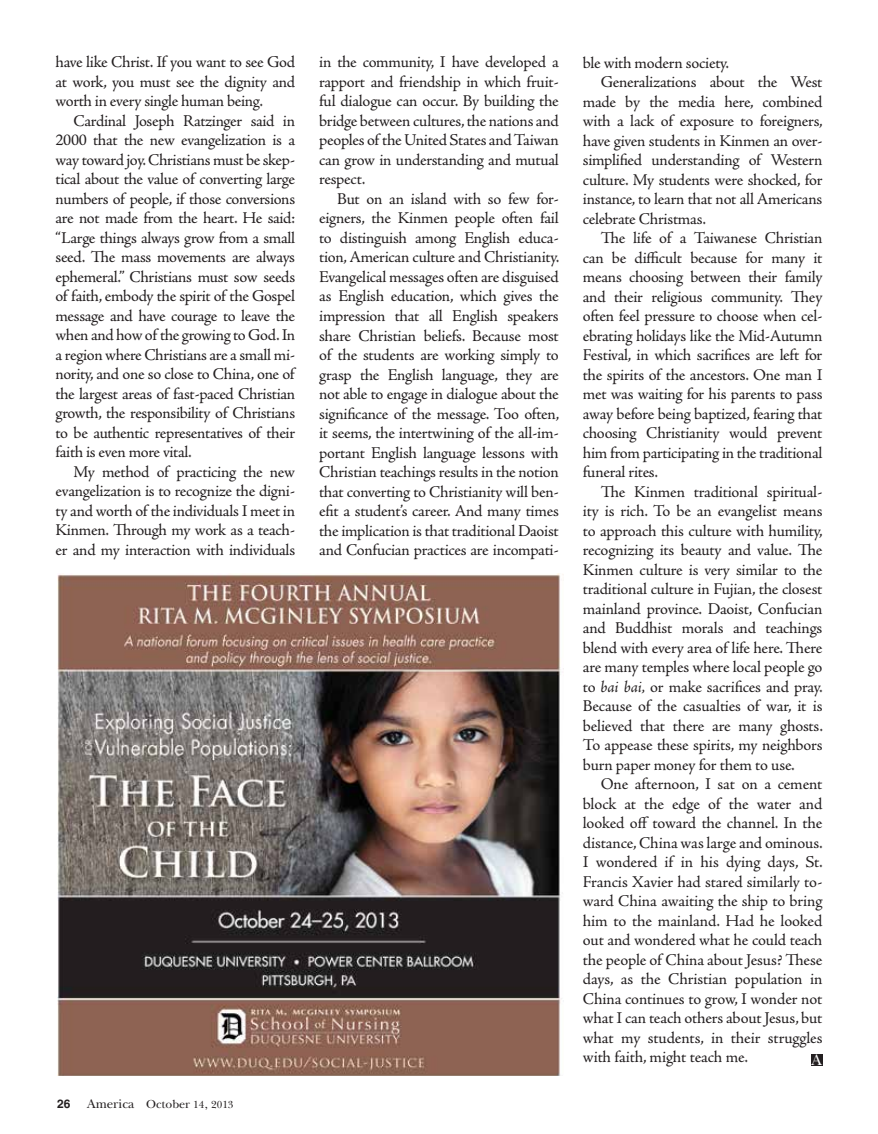
<style>
.page{position:relative;width:878px;height:1134px;background:#fff}
.page>*{position:absolute;margin:0;border:0;box-sizing:border-box;transform-origin:0 0}
.t1{font:16.5px/19.5px "Adobe Jenson Pro";letter-spacing:-.015em;color:#231f20;text-align:justify}
.t2{font:15.45px "New Baskerville ITC";color:#fff}
.t3{font:12.75px "New Baskerville ITC";color:#231f20}
.s1{font-family:"Helvetica LT Std";font-weight:700;font-size:12px}
.s2{font-size:12px}
.s3{font-size:10.5px}
.s4{font-style:italic}
</style>
<div class="page">
<div style="left:810px;top:1055px;width:12px;height:11px;background:#231f20"></div>
<img style="left:57px;top:574px;width:507px;height:502px">
<p class="t1" style="left:56px;top:53px;width:241px">have like Christ. If you want to see God at work, you must see the dignity and worth in every single human being.</p>
<p class="t1" style="left:56px;top:111px;width:241px;text-indent:18px">Cardinal Joseph Ratzinger said in 2000 that the new evangelization is a way toward joy. Christians must be skep&shy;tical about the value of converting large numbers of people, if those conversions are not made from the heart. He said: “Large things always grow from a small seed. The mass movements are always ephemeral.” Christians must sow seeds of faith, embody the spirit of the Gospel message and have courage to leave the when and how of the growing to God. In a region where Christians are a small mi&shy;nority, and one so close to China, one of the largest areas of fast-paced Christian growth, the responsibility of Christians to be authentic representatives of their faith is even more vital.</p>
<p class="t1" style="left:56px;top:462px;width:241px;text-indent:18px">My method of practicing the new evangelization is to recognize the digni&shy;ty and worth of the individuals I meet in Kinmen. Through my work as a teach&shy;er and my interaction with individuals</p>
<p class="t1" style="left:319px;top:53px;width:241px">in the community, I have developed a rapport and friendship in which fruit&shy;ful dialogue can occur. By building the bridge between cultures, the nations and peoples of the United States and Taiwan can grow in understanding and mutual respect.</p>
<p class="t1" style="left:319px;top:189px;width:242px;text-indent:18px">But on an island with so few for&shy;eigners, the Kinmen people often fail to distinguish among English educa&shy;tion, American culture and Christianity.<br>Evangelical messages often are disguised as English education, which gives the impression that all English speakers share Christian beliefs. Because most of the students are working simply to grasp the English language, they are not able to engage in dialogue about the significance of the message. Too often, it seems, the intertwining of the all-im&shy;portant English language lessons with Christian teachings results in the notion that converting to Christianity will ben&shy;efit a student’s career. And many times the implication is that traditional Daoist and Confucian practices are incompati-</p>
<p class="t3" style="left:57px;top:1097px;width:178px"><span class="s1">26</span> America <span class="s2">October</span> <span class="s3">14</span>, <span class="s3">2013</span></p>
<p class="t1" style="left:583px;top:53px;width:148px">ble with modern society.</p>
<p class="t1" style="left:601px;top:72px;width:223px">Generalizations about the West</p>
<p class="t1" style="left:583px;top:92px;width:241px">made by the media here, combined</p>
<p class="t1" style="left:583px;top:111px;width:241px">with a lack of exposure to foreigners,</p>
<p class="t1" style="left:583px;top:131px;width:241px">have given students in Kinmen an over-</p>
<p class="t1" style="left:583px;top:150px;width:241px">simplified understanding of Western</p>
<p class="t1" style="left:583px;top:170px;width:241px">culture. My students were shocked, for</p>
<p class="t1" style="left:583px;top:189px;width:241px">instance, to learn that not all Americans</p>
<p class="t1" style="left:583px;top:209px;width:125px">celebrate Christmas.</p>
<p class="t1" style="left:601px;top:228px;width:223px">The life of a Taiwanese Christian</p>
<p class="t1" style="left:583px;top:248px;width:241px">can be difficult because for many it</p>
<p class="t1" style="left:583px;top:267px;width:241px">means choosing between their family</p>
<p class="t1" style="left:583px;top:287px;width:241px">and their religious community. They</p>
<p class="t1" style="left:583px;top:306px;width:241px">often feel pressure to choose when cel-</p>
<p class="t1" style="left:583px;top:326px;width:241px">ebrating holidays like the Mid-Autumn</p>
<p class="t1" style="left:583px;top:345px;width:241px">Festival, in which sacrifices are left for</p>
<p class="t1" style="left:583px;top:365px;width:241px">the spirits of the ancestors. One man I</p>
<p class="t1" style="left:583px;top:384px;width:241px">met was waiting for his parents to pass</p>
<p class="t1" style="left:583px;top:404px;width:241px">away before being baptized, fearing that</p>
<p class="t1" style="left:583px;top:423px;width:241px">choosing Christianity would prevent</p>
<p class="t1" style="left:583px;top:443px;width:241px">him from participating in the traditional</p>
<p class="t1" style="left:583px;top:462px;width:77px">funeral rites.</p>
<p class="t1" style="left:601px;top:482px;width:223px">The Kinmen traditional spiritual-</p>
<p class="t1" style="left:583px;top:502px;width:241px">ity is rich. To be an evangelist means</p>
<p class="t1" style="left:583px;top:521px;width:241px">to approach this culture with humility,</p>
<p class="t1" style="left:583px;top:541px;width:241px">recognizing its beauty and value. The</p>
<p class="t1" style="left:583px;top:560px;width:241px">Kinmen culture is very similar to the</p>
<p class="t1" style="left:583px;top:580px;width:241px">traditional culture in Fujian, the closest</p>
<p class="t1" style="left:583px;top:599px;width:241px">mainland province. Daoist, Confucian</p>
<p class="t1" style="left:583px;top:619px;width:241px">and Buddhist morals and teachings</p>
<p class="t1" style="left:583px;top:638px;width:241px">blend with every area of life here. There</p>
<p class="t1" style="left:583px;top:658px;width:241px">are many temples where local people go</p>
<p class="t1" style="left:583px;top:677px;width:241px">to <span class="s4">bai bai,</span> or make sacrifices and pray.</p>
<p class="t1" style="left:582px;top:697px;width:241px">Because of the casualties of war, it is</p>
<p class="t1" style="left:582px;top:716px;width:242px">believed that there are many ghosts.</p>
<p class="t1" style="left:582px;top:736px;width:241px">To appease these spirits, my neighbors</p>
<p class="t1" style="left:582px;top:755px;width:213px">burn paper money for them to use.</p>
<p class="t1" style="left:600px;top:775px;width:223px">One afternoon, I sat on a cement</p>
<p class="t1" style="left:582px;top:794px;width:241px">block at the edge of the water and</p>
<p class="t1" style="left:582px;top:814px;width:241px">looked off toward the channel. In the</p>
<p class="t1" style="left:582px;top:833px;width:241px">distance, China was large and ominous.</p>
<p class="t1" style="left:582px;top:853px;width:241px">I wondered if in his dying days, St.</p>
<p class="t1" style="left:582px;top:872px;width:241px">Francis Xavier had stared similarly to-</p>
<p class="t1" style="left:582px;top:892px;width:241px">ward China awaiting the ship to bring</p>
<p class="t1" style="left:582px;top:911px;width:241px">him to the mainland. Had he looked</p>
<p class="t1" style="left:582px;top:931px;width:241px">out and wondered what he could teach</p>
<p class="t1" style="left:582px;top:950px;width:241px">the people of China about Jesus? These</p>
<p class="t1" style="left:582px;top:970px;width:241px">days, as the Christian population in</p>
<p class="t1" style="left:582px;top:989px;width:241px">China continues to grow, I wonder not</p>
<p class="t1" style="left:582px;top:1009px;width:241px">what I can teach others about Jesus, but</p>
<p class="t1" style="left:582px;top:1028px;width:241px">what my students, in their struggles</p>
<p class="t1" style="left:582px;top:1048px;width:167px">with faith, might teach me.</p>
<p class="t2" style="left:811px;top:1051px;width:12px">A</p>
</div>
